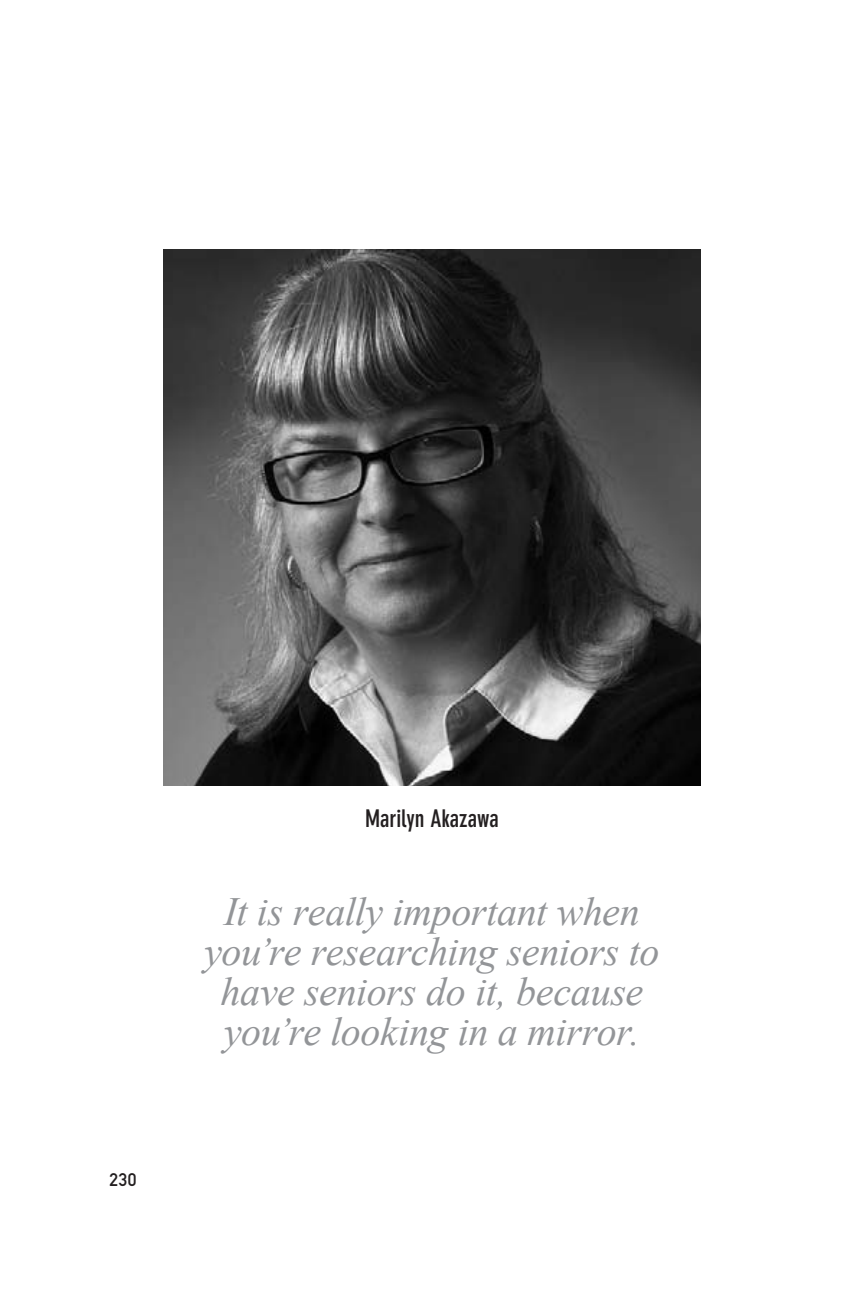
<style>
.page{position:relative;width:864px;height:1296px;background:#fff}
.page>*{position:absolute;margin:0;border:0;box-sizing:border-box;transform-origin:0 0}
.t1{font:italic 40px/40px "Times New Roman";letter-spacing:-.015em;color:#939598;text-align:center}
.t2{font:700 condensed 24px "DIN Neuzeit Grotesk";color:#231f20}
.t3{font:18px "DIN Mittelschrift";color:#231f20}
</style>
<div class="page">
<img style="left:164px;top:249px;width:536px;height:537px">
<p class="t3" style="left:110px;top:1169px;width:28px">230</p>
<p class="t2" style="left:365px;top:805px;width:135px">Marilyn Akazawa</p>
<p class="t1" style="left:204px;top:891px;width:457px">It is really important when you’re researching seniors to have seniors do it, because you’re looking in a mirror.</p>
</div>
